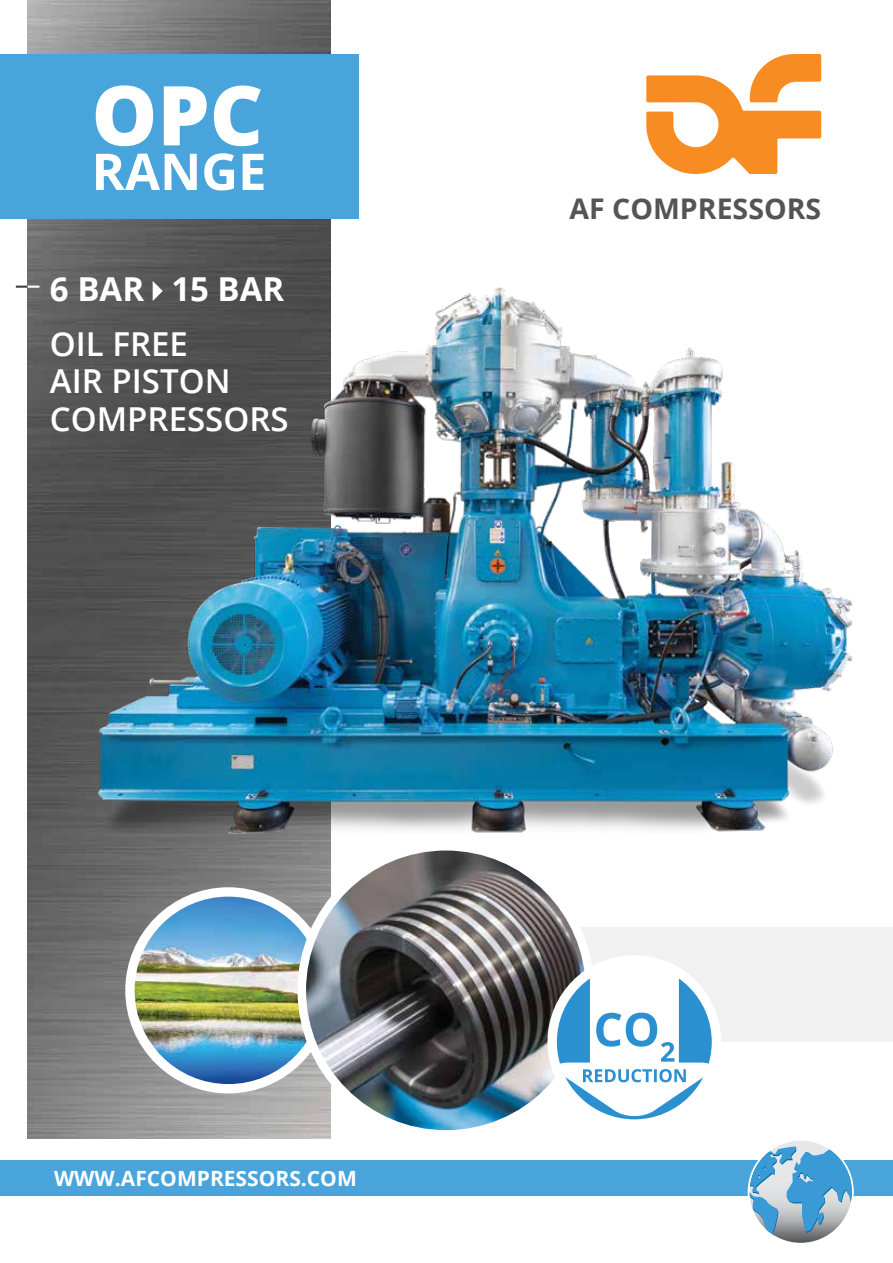
<style>
.page{position:relative;width:893px;height:1263px;background:#fff}
.page>*{position:absolute;margin:0;border:0;box-sizing:border-box;transform-origin:0 0}
.t1{font:800 82.65px "Open Sans";color:#fff}
.t2{font:700 50.7px "Open Sans";color:#fff}
.t3{font:600 33px/37.5px "Open Sans";color:#fff}
.t4{font:700 33px "Open Sans";color:#fff}
.t5{font:700 28.5px "Open Sans";color:#545454}
.t6{font:700 21px "Open Sans";color:#fff}
</style>
<div class="page">
<div style="left:581px;top:927px;width:312px;height:115px;background:#f1f1f2"></div>
<img style="left:28px;top:0;width:302px;height:1139px">
<div style="left:0;top:54px;width:358px;height:165px;background:#48a4db"></div>
<div style="left:0;top:1161px;width:893px;height:35px;background:#48a4db"></div>
<svg style="left:750px;top:1146px;width:102px;height:97px"></svg>
<svg style="left:646px;top:54px;width:175px;height:120px"></svg>
<svg style="left:153px;top:281px;width:10px;height:7px"></svg>
<svg style="left:16px;top:286px;width:23px;height:2px"></svg>
<img style="left:130px;top:893px;width:197px;height:196px">
<div style="left:125px;top:887px;width:206px;height:206px;border:9px solid #fff;border-radius:50%"></div>
<img style="left:302px;top:846px;width:288px;height:288px;border-radius:144px">
<div style="left:297px;top:842px;width:297px;height:297px;border:9px solid #fff;border-radius:50%"></div>
<svg style="left:556px;top:963px;width:157px;height:156px"></svg>
<div style="left:547px;top:955px;width:174px;height:174px;border:9px solid #fff;border-radius:50%"></div>
<img style="left:54px;top:288px;width:798px;height:545px">
<h1 class="t1" style="left:92px;top:52px;width:173px">OPC</h1>
<h2 class="t2" style="left:92px;top:136px;width:176px">RANGE</h2>
<p class="t4" style="left:50px;top:266px;width:236px">6 BAR 15 BAR</p>
<p class="t3" style="left:50px;top:324px;width:240px">OIL FREE<br>AIR PISTON<br>COMPRESSORS</p>
<p class="t5" style="left:569px;top:188px;width:253px">AF COMPRESSORS</p>
<p class="t6" style="left:54px;top:1164px;width:304px">WWW.AFCOMPRESSORS.COM</p>
</div>
